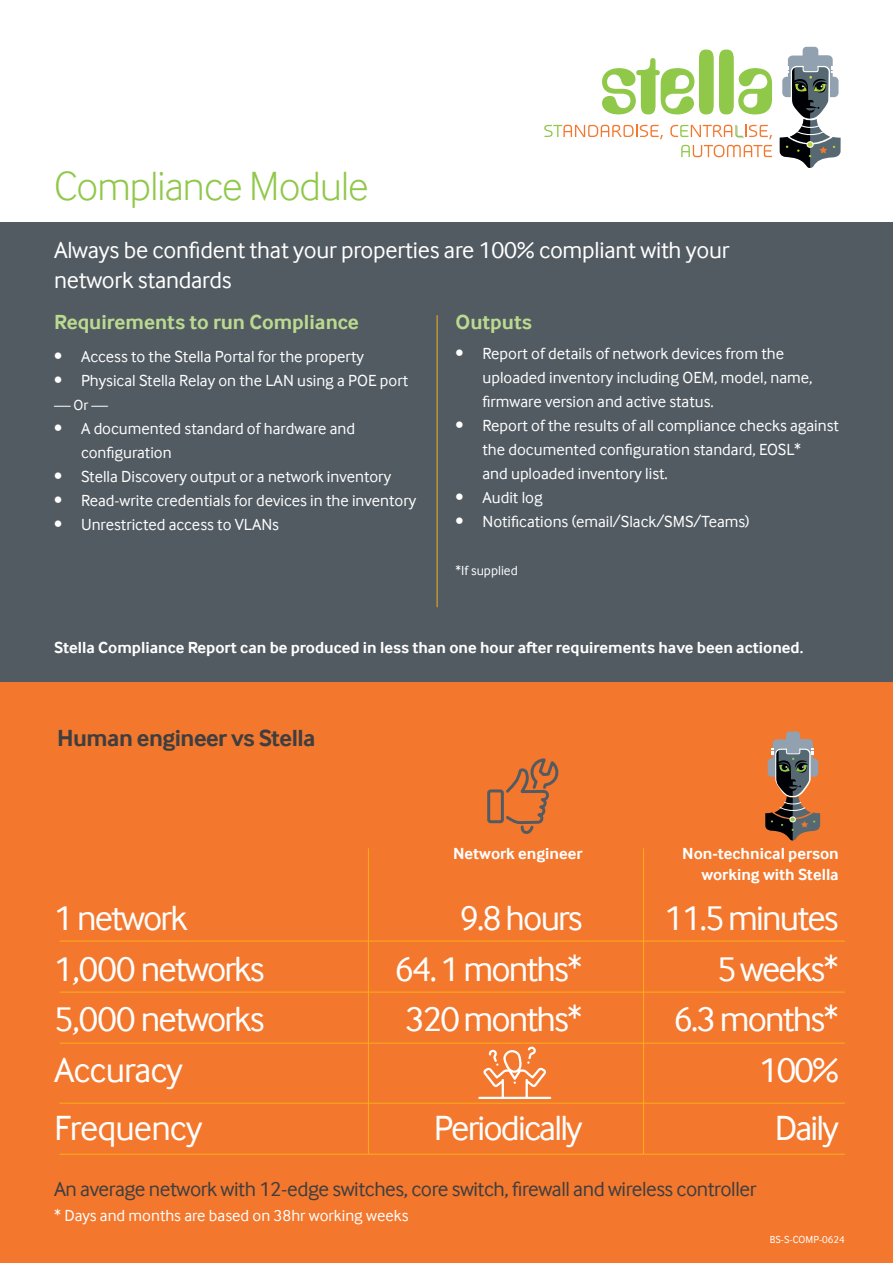
<style>
.page{position:relative;width:893px;height:1263px;background:#fff}
.page>*{position:absolute;margin:0;border:0;box-sizing:border-box;transform-origin:0 0}
.t1{font:300 42px "Inter Face";letter-spacing:-.02em;color:#90c84a}
.t2{font:36px "Inter Face";letter-spacing:-.05em;color:#fff}
.t3{font:36px "Inter Face";letter-spacing:-.025em;color:#fff}
.t4{font:24px/30px "Inter Face";letter-spacing:-.01em;color:#fff}
.t5{font:700 24px "Inter Face";letter-spacing:-.02em;color:#3e3e3f}
.t6{font:21px "Inter Face";letter-spacing:-.02em;color:#3e3e3f}
.t7{font:700 21px "Inter Face";color:#bbda90}
.t8{font:16.5px/24px "Inter Face";color:#fff}
.t9{font:700 16.5px/21px "Inter Face";color:#fff;text-align:right}
.t10{font:15px "Inter Face";color:#fff}
.t11{font:13.5px "Inter Face";color:#fff}
.t12{font:10.5px "Inter Face";color:#fff}
</style>
<div class="page">
<div style="left:0;top:681px;width:893px;height:582px;background:#f3772d"></div>
<div style="left:0;top:222px;width:893px;height:459px;background:#525b62"></div>
<svg style="left:602px;top:50px;width:170px;height:64px"></svg>
<svg style="left:544px;top:125px;width:119px;height:14px"></svg>
<svg style="left:670px;top:125px;width:102px;height:14px"></svg>
<svg style="left:681px;top:145px;width:91px;height:12px"></svg>
<div style="left:803px;top:47px;width:15px;height:38px;background:#91a1af;border-radius:4px"></div>
<div style="left:788px;top:56px;width:20px;height:41px;background:#91a1af;border-radius:5px"></div>
<div style="left:812px;top:55px;width:21px;height:42px;background:#91a1af;border-radius:5px"></div>
<svg style="left:779px;top:66px;width:62px;height:102px"></svg>
<hr style="left:437px;top:315px;width:1px;height:292px;background:#faaf18">
<div style="left:786px;top:731px;width:14px;height:34px;background:#91a1af;border-radius:3px"></div>
<div style="left:773px;top:739px;width:18px;height:38px;background:#91a1af;border-radius:4px"></div>
<div style="left:795px;top:739px;width:18px;height:37px;background:#91a1af;border-radius:4px"></div>
<svg style="left:765px;top:749px;width:55px;height:92px"></svg>
<hr style="left:60px;top:941px;width:785px;height:1px;background:#faaf18">
<hr style="left:60px;top:992px;width:785px;height:1px;background:#faaf18">
<hr style="left:60px;top:1043px;width:785px;height:1px;background:#faaf18">
<hr style="left:60px;top:1103px;width:785px;height:1px;background:#faaf18">
<hr style="left:60px;top:1154px;width:785px;height:1px;background:#faaf18">
<svg style="left:478px;top:1046px;width:73px;height:53px"></svg>
<svg style="left:487px;top:758px;width:71px;height:76px"></svg>
<hr style="left:368px;top:848px;width:1px;height:306px;background:#faaf18">
<hr style="left:643px;top:848px;width:1px;height:306px;background:#faaf18">
<p class="t1" style="left:54px;top:162px;width:316px">Compliance Module</p>
<p class="t4" style="left:54px;top:235px;width:677px">Always be confident that your properties are 100% compliant with your network standards</p>
<p class="t7" style="left:54px;top:310px;width:306px">Requirements to run Compliance</p>
<p class="t8" style="left:54px;top:344px;width:311px">• Access to the Stella Portal for the property</p>
<p class="t8" style="left:54px;top:368px;width:356px">• Physical Stella Relay on the LAN using a POE port</p>
<p class="t10" style="left:54px;top:396px;width:55px">— Or —</p>
<p class="t8" style="left:81px;top:416px;width:276px;text-indent:-27px">• A documented standard of hardware and configuration</p>
<p class="t8" style="left:54px;top:464px;width:339px">• Stella Discovery output or a network inventory</p>
<p class="t8" style="left:54px;top:488px;width:364px">• Read-write credentials for devices in the inventory</p>
<p class="t8" style="left:54px;top:512px;width:227px">• Unrestricted access to VLANs</p>
<p class="t7" style="left:455px;top:310px;width:78px">Outputs</p>
<p class="t8" style="left:482px;top:342px;width:332px;text-indent:-27px">• Report of details of network devices from the uploaded inventory including OEM, model, name, firmware version and active status.</p>
<p class="t8" style="left:482px;top:414px;width:358px;text-indent:-27px">• Report of the results of all compliance checks against the documented configuration standard, EOSL*<br>and uploaded inventory list.</p>
<p class="t8" style="left:455px;top:486px;width:89px">• Audit log</p>
<p class="t8" style="left:455px;top:510px;width:296px">• Notifications (email/Slack/SMS/Teams)</p>
<p class="t11" style="left:455px;top:563px;width:64px">*If supplied</p>
<p class="t9" style="left:54px;top:637px;width:751px">Stella Compliance Report can be produced in less than one hour after requirements have been actioned.</p>
<p class="t5" style="left:57px;top:724px;width:260px">Human engineer vs Stella</p>
<p class="t2" style="left:54px;top:898px;width:135px">1 network</p>
<p class="t2" style="left:54px;top:948px;width:212px">1,000 networks</p>
<p class="t2" style="left:54px;top:999px;width:212px">5,000 networks</p>
<p class="t3" style="left:54px;top:1049px;width:130px">Accuracy</p>
<p class="t3" style="left:54px;top:1107px;width:150px">Frequency</p>
<p class="t9" style="left:453px;top:843px;width:131px">Network engineer</p>
<p class="t9" style="left:682px;top:843px;width:158px">Non-technical person working with Stella</p>
<p class="t2" style="left:460px;top:898px;width:124px">9.8 hours</p>
<p class="t2" style="left:394px;top:948px;width:190px">64. 1 months*</p>
<p class="t2" style="left:405px;top:999px;width:179px">320 months*</p>
<p class="t2" style="left:434px;top:1107px;width:150px">Periodically</p>
<p class="t2" style="left:665px;top:898px;width:176px">11.5 minutes</p>
<p class="t2" style="left:717px;top:948px;width:123px">5 weeks*</p>
<p class="t2" style="left:674px;top:999px;width:167px">6.3 months*</p>
<p class="t2" style="left:759px;top:1049px;width:81px">100%</p>
<p class="t2" style="left:775px;top:1107px;width:65px">Daily</p>
<p class="t6" style="left:54px;top:1177px;width:704px">An average network with 12-edge switches, core switch, firewall and wireless controller</p>
<p class="t8" style="left:54px;top:1203px;width:356px">* Days and months are based on 38hr working weeks</p>
<p class="t12" style="left:770px;top:1233px;width:77px">BS-S-COMP-0624</p>
</div>
